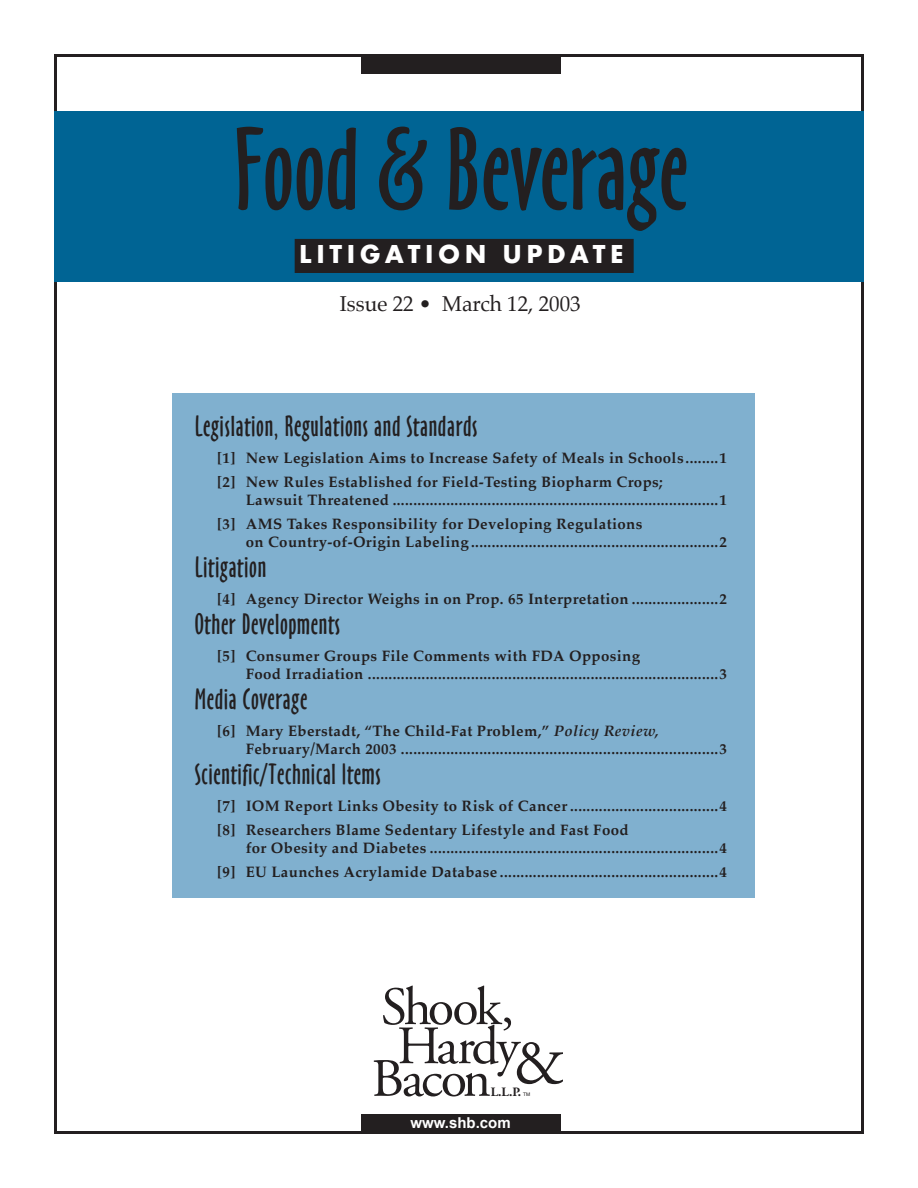
<style>
.page{position:relative;width:918px;height:1188px;background:#fff}
.page>*{position:absolute;margin:0;border:0;box-sizing:border-box;transform-origin:0 0}
.t1{font:108px "Oz Handicraft BT";color:#231f20}
.t2{font:64.35px "Adobe Garamond";color:#231f20}
.t3{font:53.85px/39.2px "Adobe Garamond";letter-spacing:-.055em;color:#231f20}
.TOC_Section_Head{font:27px "Oz Handicraft BT";letter-spacing:.025em;color:#231f20}
.t4{font:700 27px "Futura T";letter-spacing:.17em;color:#fff}
.t5{font:21px "Palatino";color:#231f20}
.TOC_Sub_Sub{font:700 15px/18px "Palatino";letter-spacing:.025em;color:#231f20}
.t6{font:700 15px "Arial";color:#fff}
.t7{font:700 12.75px "Adobe Garamond";color:#231f20}
.t8{font:4.95px "Helvetica";color:#231f20}
.s1{font-style:italic}
</style>
<div class="page">
<div style="left:54px;top:112px;width:810px;height:170px;background:#006494"></div>
<div style="left:172px;top:393px;width:583px;height:505px;background:#80b0cf"></div>
<div style="left:361px;top:1114px;width:199px;height:20px;background:#231f20"></div>
<div style="left:361px;top:54px;width:200px;height:20px;background:#231f20"></div>
<div style="left:295px;top:240px;width:338px;height:32px;background:#231f20"></div>
<div style="left:295px;top:239px;width:339px;height:34px;border:2px solid #231f20"></div>
<p class="t1" style="left:234px;top:107px;width:455px">Food &amp; Beverage</p>
<p class="t4" style="left:299px;top:238px;width:326px">LITIGATION UPDATE</p>
<p class="t5" style="left:340px;top:290px;width:242px">Issue 22 • March 12, 2003</p>
<p class="TOC_Section_Head" style="left:195px;top:410px;width:284px">Legislation, Regulations and Standards</p>
<p class="TOC_Sub_Sub" style="left:217px;top:450px;width:511px">[1] New Legislation Aims to Increase Safety of Meals in Schools........1</p>
<p class="TOC_Sub_Sub" style="left:246px;top:474px;width:483px;text-indent:-28px">[2] New Rules Established for Field-Testing Biopharm Crops;<br>Lawsuit Threatened ...............................................................................1</p>
<p class="TOC_Sub_Sub" style="left:246px;top:516px;width:483px;text-indent:-28px">[3] AMS Takes Responsibility for Developing Regulations<br>on Country-of-Origin Labeling ............................................................2</p>
<p class="TOC_Section_Head" style="left:195px;top:551px;width:73px">Litigation</p>
<p class="TOC_Sub_Sub" style="left:217px;top:591px;width:511px">[4] Agency Director Weighs in on Prop. 65 Interpretation .....................2</p>
<p class="TOC_Section_Head" style="left:195px;top:608px;width:147px">Other Developments</p>
<p class="TOC_Sub_Sub" style="left:246px;top:648px;width:483px;text-indent:-28px">[5] Consumer Groups File Comments with FDA Opposing<br>Food Irradiation .....................................................................................3</p>
<p class="TOC_Section_Head" style="left:195px;top:683px;width:114px">Media Coverage</p>
<p class="TOC_Sub_Sub" style="left:246px;top:723px;width:483px;text-indent:-28px">[6] Mary Eberstadt, “The Child-Fat Problem,” <span class="s1">Policy Review,<br></span>February/March 2003 .............................................................................3</p>
<p class="TOC_Section_Head" style="left:195px;top:758px;width:188px">Scientific/Technical Items</p>
<p class="TOC_Sub_Sub" style="left:217px;top:798px;width:511px">[7] IOM Report Links Obesity to Risk of Cancer ....................................4</p>
<p class="TOC_Sub_Sub" style="left:246px;top:822px;width:483px;text-indent:-28px">[8] Researchers Blame Sedentary Lifestyle and Fast Food<br>for Obesity and Diabetes ......................................................................4</p>
<p class="TOC_Sub_Sub" style="left:217px;top:864px;width:511px">[9] EU Launches Acrylamide Database .....................................................4</p>
<p class="t3" style="left:381px;top:989px;width:140px">Shook,<br>Hardy</p>
<p class="t2" style="left:513px;top:1028px;width:54px">&amp;</p>
<p class="t7" style="left:518px;top:1085px;width:5px">.</p>
<p class="t8" style="left:523px;top:1092px;width:9px">TM</p>
<p class="t3" style="left:371px;top:1061px;width:121px">Bacon</p>
<p class="t7" style="left:491px;top:1085px;width:31px">L.L.P</p>
<p class="t6" style="left:411px;top:1114px;width:102px">www.shb.com</p>
</div>
